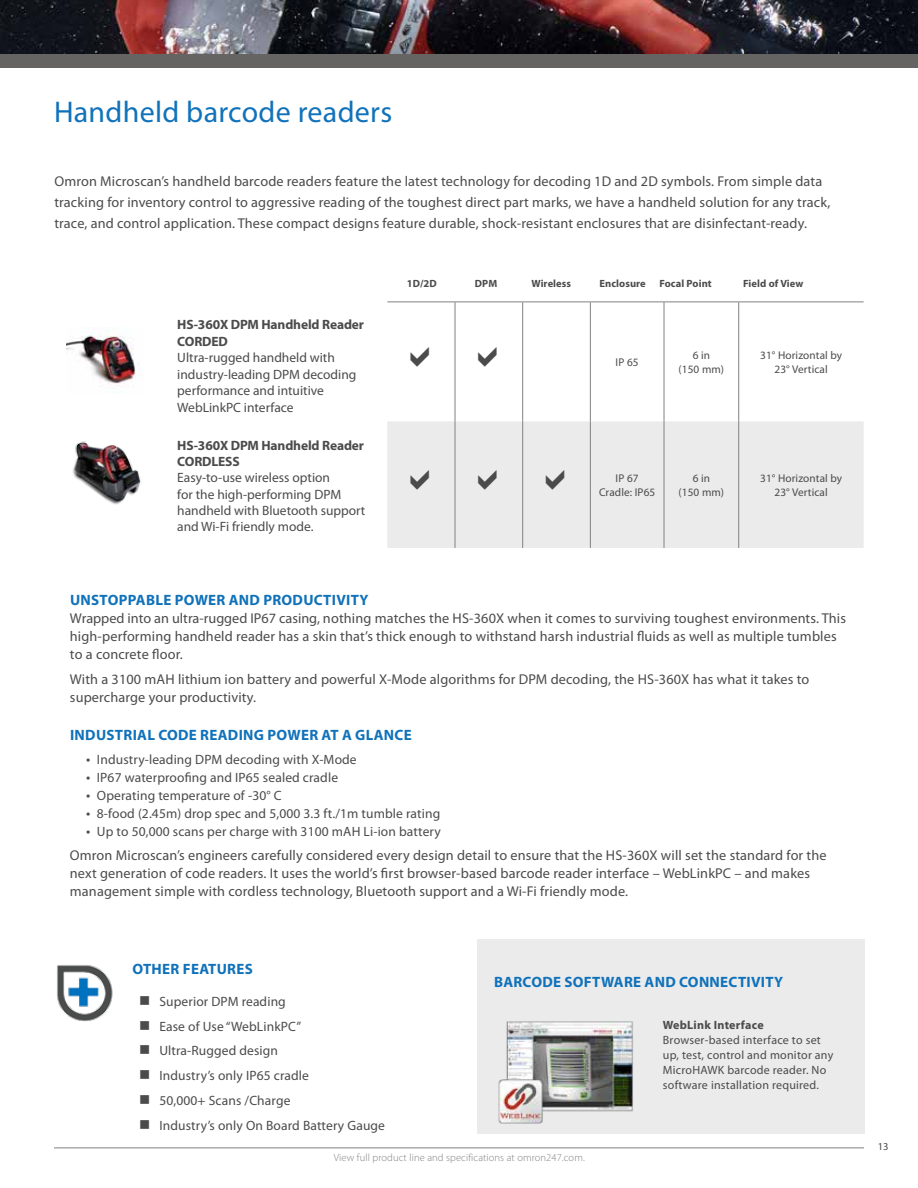
<style>
.page{position:relative;width:918px;height:1188px;background:#fff}
.page>*{position:absolute;margin:0;border:0;box-sizing:border-box;transform-origin:0 0}
.t1{font:30px "Myriad Pro";letter-spacing:.01em;color:#1072ba}
.t2{font:700 15px "Myriad Pro";letter-spacing:.02em;color:#1072ba}
.t3{font:14.25px/18px "Myriad Pro";letter-spacing:.01em;color:#4b4b4b}
.t4{font:13.5px/24.8px "Myriad Pro";letter-spacing:.01em;color:#4b4b4b}
.t5{font:700 13.5px/16.5px "Myriad Pro";letter-spacing:-.01em;color:#4b4b4b}
.t6{font:12px/15px "Myriad Pro";letter-spacing:.02em;color:#4b4b4b}
.t7{font:700 12px "Myriad Pro";letter-spacing:.02em;color:#4b4b4b}
.t8{font:11.25px/13.5px "Myriad Pro";letter-spacing:.01em;color:#4b4b4b;text-align:center}
.t9{font:300 10.5px "Myriad Pro";letter-spacing:.01em;color:#808285}
.t10{font:700 10.5px "Myriad Pro";letter-spacing:.01em;color:#4b4b4b}
.t11{font:10.5px "Myriad Pro";color:#4b4b4b}
.s1{font-size:15px}
</style>
<div class="page">
<hr style="left:54px;top:1148px;width:810px;height:1px;background:#808285">
<img style="left:72px;top:441px;width:69px;height:64px">
<img style="left:66px;top:327px;width:70px;height:59px">
<div style="left:477px;top:940px;width:387px;height:194px;background:#ebebec"></div>
<div style="left:0;top:54px;width:918px;height:14px;background:#666363"></div>
<div style="left:387px;top:421px;width:477px;height:127px;background:#ebebec"></div>
<hr style="left:739px;top:302px;width:125px;height:1px;background:#808285">
<hr style="left:387px;top:302px;width:68px;height:1px;background:#808285">
<hr style="left:455px;top:302px;width:68px;height:1px;background:#808285">
<hr style="left:455px;top:302px;width:1px;height:119px;background:#808285">
<hr style="left:455px;top:421px;width:1px;height:127px;background:#808285">
<hr style="left:523px;top:302px;width:67px;height:1px;background:#808285">
<hr style="left:522px;top:302px;width:1px;height:119px;background:#808285">
<hr style="left:522px;top:421px;width:1px;height:127px;background:#808285">
<hr style="left:590px;top:302px;width:74px;height:1px;background:#808285">
<hr style="left:590px;top:302px;width:1px;height:119px;background:#808285">
<hr style="left:590px;top:421px;width:1px;height:127px;background:#808285">
<hr style="left:664px;top:302px;width:75px;height:1px;background:#808285">
<hr style="left:664px;top:302px;width:1px;height:119px;background:#808285">
<hr style="left:738px;top:302px;width:1px;height:119px;background:#808285">
<hr style="left:664px;top:421px;width:1px;height:127px;background:#808285">
<hr style="left:738px;top:421px;width:1px;height:127px;background:#808285">
<img style="left:497px;top:1018px;width:139px;height:108px">
<img style="left:57px;top:965px;width:56px;height:56px">
<img style="left:0;top:0;width:918px;height:54px">
<svg style="left:411px;top:470px;width:18px;height:20px"></svg>
<svg style="left:478px;top:470px;width:19px;height:20px"></svg>
<svg style="left:546px;top:470px;width:18px;height:20px"></svg>
<h1 class="t1" style="left:54px;top:96px;width:340px">Handheld barcode readers</h1>
<p class="t3" style="left:54px;top:171px;width:778px;line-height:21px">Omron Microscan’s handheld barcode readers feature the latest technology for decoding 1D and 2D symbols. From simple data tracking for inventory control to aggressive reading of the toughest direct part marks, we have a handheld solution for any track, trace, and control application. These compact designs feature durable, shock-resistant enclosures that are disinfectant-ready.</p>
<p class="t5" style="left:177px;top:317px;width:188px">HS-360X DPM Handheld Reader<br>CORDED</p>
<p class="t4" style="left:177px;top:350px;width:181px;line-height:16.5px">Ultra-rugged handheld with industry-leading DPM decoding performance and intuitive<br>WebLinkPC interface</p>
<p class="t5" style="left:177px;top:437px;width:188px">HS-360X DPM Handheld Reader<br>CORDLESS</p>
<p class="t4" style="left:177px;top:470px;width:190px;line-height:16.2px">Easy-to-use wireless option<br>for the high-performing DPM handheld with Bluetooth support and Wi-Fi friendly mode.</p>
<p class="t10" style="left:407px;top:277px;width:32px">1D/2D</p>
<p class="t10" style="left:475px;top:277px;width:24px">DPM</p>
<p class="t10" style="left:532px;top:277px;width:41px">Wireless</p>
<p class="t10" style="left:599px;top:277px;width:48px">Enclosure</p>
<p class="t10" style="left:659px;top:277px;width:54px">Focal Point</p>
<p class="t10" style="left:743px;top:277px;width:62px">Field of View</p>
<p class="t8" style="left:616px;top:356px;width:25px">IP 65</p>
<p class="t8" style="left:679px;top:349px;width:47px">6 in<br>(150 mm)</p>
<p class="t8" style="left:760px;top:349px;width:84px">31° Horizontal by<br>23° Vertical</p>
<p class="t8" style="left:599px;top:472px;width:58px">IP 67<br>Cradle: IP65</p>
<p class="t8" style="left:679px;top:472px;width:47px">6 in<br>(150 mm)</p>
<p class="t8" style="left:760px;top:472px;width:84px">31° Horizontal by<br>23° Vertical</p>
<p class="t2" style="left:70px;top:592px;width:300px">UNSTOPPABLE POWER AND PRODUCTIVITY</p>
<p class="t3" style="left:70px;top:610px;width:778px">Wrapped into an ultra-rugged IP67 casing, nothing matches the HS-360X when it comes to surviving toughest environments. This high-performing handheld reader has a skin that’s thick enough to withstand harsh industrial fluids as well as multiple tumbles to a concrete floor.</p>
<p class="t3" style="left:70px;top:671px;width:741px">With a 3100 mAH lithium ion battery and powerful X-Mode algorithms for DPM decoding, the HS-360X has what it takes to supercharge your productivity.</p>
<p class="t2" style="left:70px;top:726px;width:343px">INDUSTRIAL CODE READING POWER AT A GLANCE</p>
<p class="t4" style="left:86px;top:748px;width:272px"><span class="s1">•</span> Industry-leading DPM decoding with X-Mode</p>
<p class="t4" style="left:86px;top:766px;width:253px"><span class="s1">•</span> IP67 waterproofing and IP65 sealed cradle</p>
<p class="t4" style="left:86px;top:784px;width:197px"><span class="s1">•</span> Operating temperature of -30° C</p>
<p class="t4" style="left:86px;top:802px;width:356px"><span class="s1">•</span> 8-food (2.45m) drop spec and 5,000 3.3 ft./1m tumble rating</p>
<p class="t4" style="left:86px;top:820px;width:356px"><span class="s1">•</span> Up to 50,000 scans per charge with 3100 mAH Li-ion battery</p>
<p class="t3" style="left:70px;top:847px;width:758px">Omron Microscan’s engineers carefully considered every design detail to ensure that the HS-360X will set the standard for the next generation of code readers. It uses the world’s first browser-based barcode reader interface – WebLinkPC – and makes management simple with cordless technology, Bluetooth support and a Wi-Fi friendly mode.</p>
<p class="t2" style="left:133px;top:961px;width:122px">OTHER FEATURES</p>
<p class="t4" style="left:159px;top:989px;width:227px">Superior DPM reading<br>Ease of Use “WebLinkPC”<br>Ultra-Rugged design<br>Industry’s only IP65 cradle<br>50,000+ Scans /Charge<br>Industry’s only On Board Battery Gauge</p>
<p class="t2" style="left:494px;top:974px;width:291px">BARCODE SOFTWARE AND CONNECTIVITY</p>
<p class="t7" style="left:663px;top:1018px;width:102px">WebLink Interface</p>
<p class="t6" style="left:663px;top:1033px;width:172px">Browser-based interface to set up, test, control and monitor any<br>MicroHAWK barcode reader. No software installation required.</p>
<p class="t9" style="left:334px;top:1152px;width:252px">View full product line and specifications at omron247.com.</p>
<p class="t11" style="left:878px;top:1141px;width:12px">13</p>
</div>
